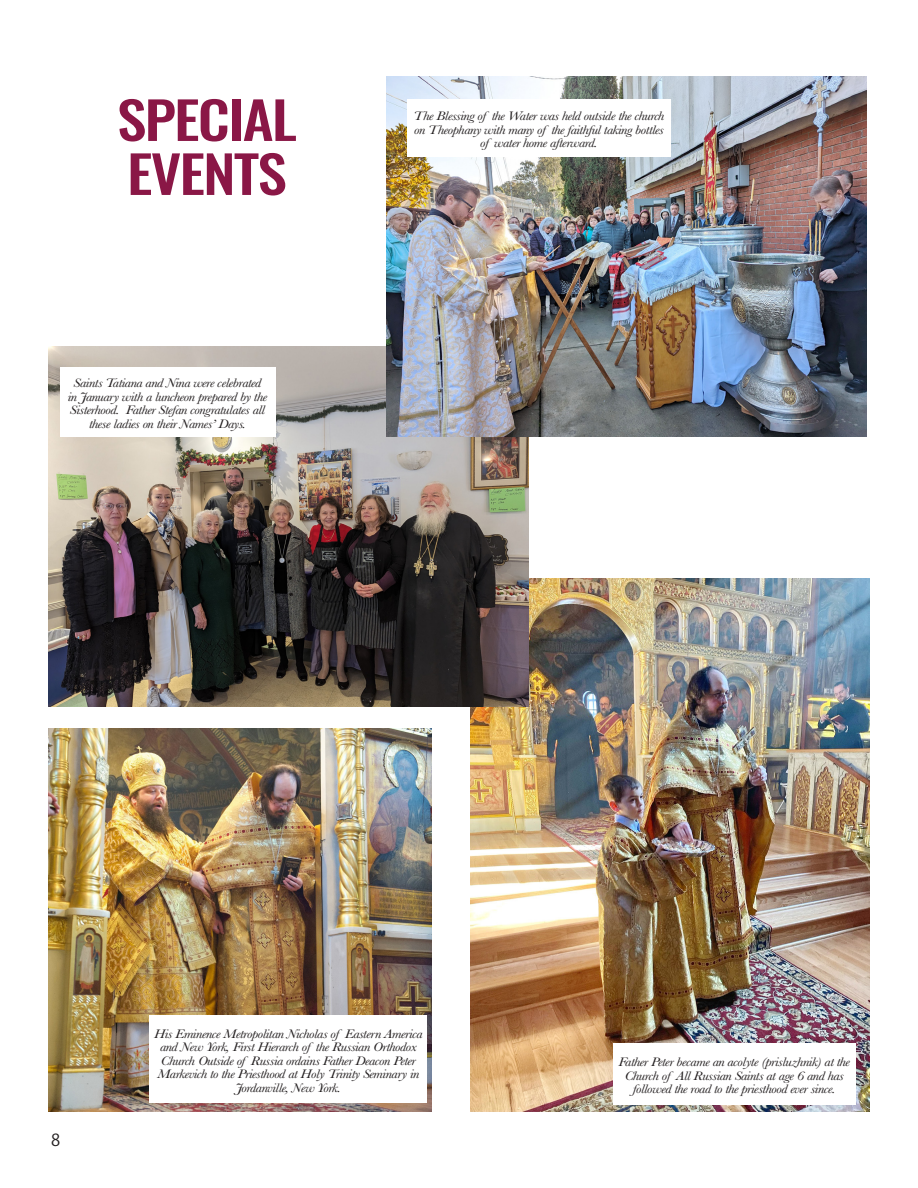
<style>
.page{position:relative;width:918px;height:1188px;background:#fff}
.page>*{position:absolute;margin:0;border:0;box-sizing:border-box;transform-origin:0 0}
.Quotation{font:500 51.3px "Oswald";letter-spacing:-.03em;color:#8a1746;scale:1.16 1}
.t1{font:16.5px "Koz Go Pr 6 N";color:#231f20}
.Quotation-2{font:italic 12.9px/13.5px "Baskerville";letter-spacing:-.03em;color:#231f20;text-align:center;scale:1.16 1}
</style>
<div class="page">
<img style="left:48px;top:728px;width:384px;height:383px">
<div style="left:150px;top:1015px;width:277px;height:87px;background:#fff"></div>
<img style="left:470px;top:579px;width:400px;height:532px">
<div style="left:613px;top:1043px;width:243px;height:61px;background:#fff"></div>
<img style="left:48px;top:347px;width:480px;height:360px">
<div style="left:60px;top:367px;width:216px;height:70px;background:#fff"></div>
<img style="left:387px;top:77px;width:480px;height:360px">
<div style="left:407px;top:99px;width:264px;height:57px;background:#fff"></div>
<p class="Quotation" style="left:117px;top:93px;width:157px">SPECIAL</p>
<p class="Quotation" style="left:127px;top:147px;width:139px">EVENTS</p>
<p class="Quotation-2" style="left:68px;top:377px;width:174px">Saints Tatiana and Nina were celebrated in January with a luncheon prepared by the Sisterhood. Father Stefan congratulates all these ladies on their Names’ Days.</p>
<p class="Quotation-2" style="left:414px;top:109px;width:218px;text-align:left">The Blessing ofthe Water was held outside the church on Theophany with many ofthe faithful taking bottles</p>
<p class="Quotation-2" style="left:480px;top:136px;width:103px">ofwater home afterward.</p>
<p class="t1" style="left:51px;top:1131px;width:11px">8</p>
<p class="Quotation-2" style="left:154px;top:1027px;width:233px">His Eminence Metropolitan Nicholas ofEastern America and New York, First Hierarch ofthe Russian Orthodox Church Outside ofRussia ordains Father Deacon Peter Markevich to the Priesthood at Holy Trinity Seminary in Jordanville, New York.</p>
<p class="Quotation-2" style="left:618px;top:1055px;width:201px">Father Peter became an acolyte (prisluzhnik) at the<br>Church ofAll Russian Saints at age 6 and has followed the road to the priesthood ever since.</p>
</div>
